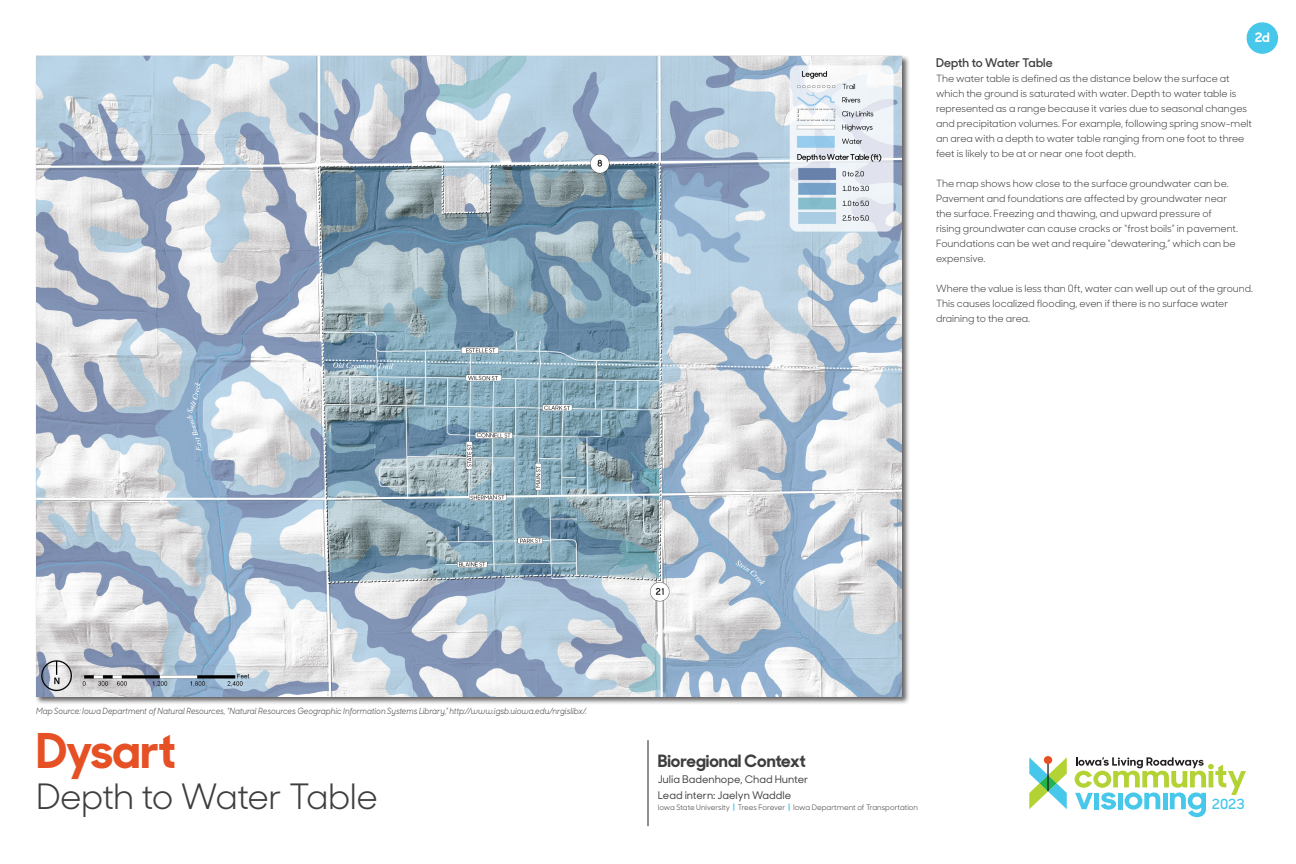
<style>
.page{position:relative;width:1296px;height:864px;background:#fff}
.page>*{position:absolute;margin:0;border:0;box-sizing:border-box;transform-origin:0 0}
.t1{font:700 48px "Sharp Sans No 1";letter-spacing:-.02em;color:#e65025}
.Board_title{font:35px "Sharp Sans No 1";letter-spacing:-.02em;color:#3e3e3f}
.t2{font:700 17px "Sharp Sans No 1";color:#3e3e3f}
.t3{font:600 14px "Sharp Sans No 1";color:#47c7ea}
.t4{font:700 13px "Sharp Sans No 1";color:#fff}
.Body_Heading{font:600 12px "Sharp Sans No 1";color:#3e3e3f}
.t5{font:500 10.5px/16px "Sharp Sans No 1";color:#3e3e3f}
.Body_Text{font:10px/15px "Sharp Sans No 1";color:#3e3e3f}
.Captions{font:italic 8.5px "Sharp Sans No 1";color:#3e3e3f;scale:.9 1}
.t6{font:7.5px "Sharp Sans No 1";color:#3e3e3f}
.s1{font-weight:700;color:#47c7ea}
</style>
<div class="page">
<svg style="left:1075px;top:757px;width:171px;height:60px"></svg>
<svg style="left:1029px;top:756px;width:38px;height:53px"></svg>
<hr style="left:648px;top:740px;width:1px;height:86px;background:#231f20">
<div style="left:1247px;top:22px;width:31px;height:32px;background:#47c7ea;border-radius:50%"></div>
<div style="left:35px;top:55px;width:875px;height:650px;background:#231f20;opacity:.7"></div>
<img style="left:36px;top:56px;width:866px;height:641px">
<p class="t4" style="left:1255px;top:27px;width:16px">2d</p>
<p class="Body_Heading" style="left:936px;top:53px;width:119px">Depth to Water Table</p>
<p class="Body_Text" style="left:936px;top:70px;width:318px">The water table is defined as the distance below the surface at which the ground is saturated with water. Depth to water table is represented as a range because it varies due to seasonal changes and precipitation volumes. For example, following spring snow-melt an area with a depth to water table ranging from one foot to three feet is likely to be at or near one foot depth.</p>
<p class="Body_Text" style="left:936px;top:175px;width:303px">The map shows how close to the surface groundwater can be.<br>Pavement and foundations are affected by groundwater near the surface. Freezing and thawing, and upward pressure of rising groundwater can cause cracks or “frost boils” in pavement.<br>Foundations can be wet and require “dewatering,” which can be expensive.</p>
<p class="Body_Text" style="left:936px;top:280px;width:319px">Where the value is less than 0ft, water can well up out of the ground.<br>This causes localized flooding, even if there is no surface water draining to the area.</p>
<p class="Captions" style="left:36px;top:704px;width:613px">Map Source: Iowa Department of Natural Resources, “Natural Resources Geographic Information Systems Library,” http://www.igsb.uiowa.edu/nrgislibx/.</p>
<h1 class="t1" style="left:36px;top:711px;width:141px">Dysart</h1>
<p class="Board_title" style="left:36px;top:769px;width:344px">Depth to Water Table</p>
<h3 class="t2" style="left:658px;top:747px;width:150px">Bioregional Context</h3>
<p class="t5" style="left:658px;top:771px;width:152px">Julia Badenhope, Chad Hunter<br>Lead intern: Jaelyn Waddle</p>
<p class="t6" style="left:658px;top:801px;width:262px">Iowa State University <span class="s1">|</span> Trees Forever <span class="s1">|</span> Iowa Department of Transportation</p>
<h3 class="t3" style="left:1212px;top:793px;width:34px">2023</h3>
</div>
